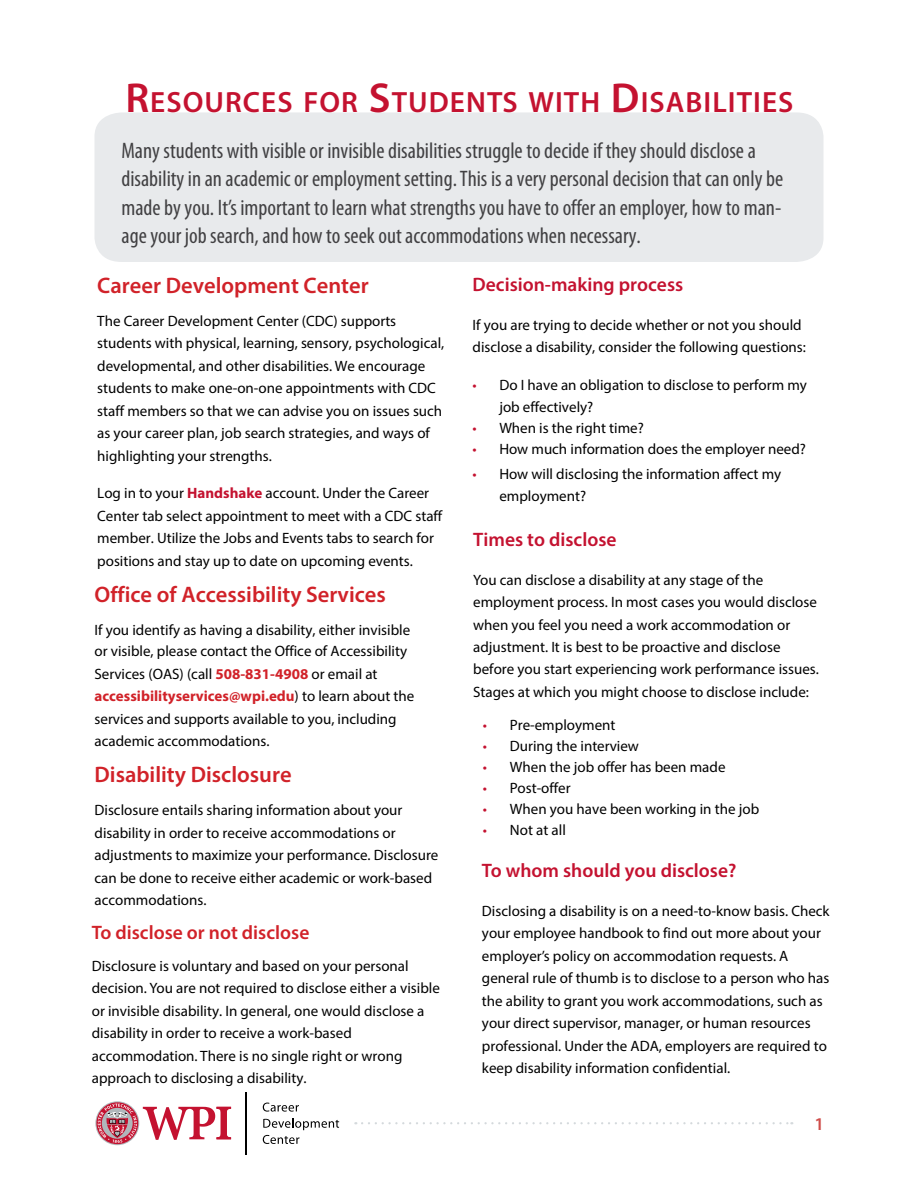
<style>
.page{position:relative;width:918px;height:1188px;background:#fff}
.page>*{position:absolute;margin:0;border:0;box-sizing:border-box;transform-origin:0 0}
.t1{font:600 29.4px "Myriad Pro";letter-spacing:.035em;color:#c41230}
.t2{font:condensed 22.5px/28.5px "Myriad Pro";color:#414042}
.t3{font:600 22.5px "Myriad Pro";color:#d12229}
.t4{font:600 19.5px "Myriad Pro";color:#c41230}
.t5{font:600 19.5px "Myriad Pro";color:#d12229}
.t6{font:600 18px "Myriad Pro";color:#cf4d4a}
.t7{font:15px/22.5px "Myriad Pro";color:#000}
.s1{font-size:42px}
.s2{font-weight:700;color:#c41230}
.s3{font-weight:700;color:#d12229}
.s4{color:#c41230}
</style>
<div class="page">
<div style="left:94px;top:112px;width:730px;height:150px;background:#e8eaec"></div>
<svg style="left:362px;top:1122px;width:430px;height:2px"></svg>
<hr style="left:245px;top:1092px;width:2px;height:62px;background:#000">
<svg style="left:95px;top:1101px;width:44px;height:44px"></svg>
<svg style="left:263px;top:1103px;width:36px;height:9px"></svg>
<svg style="left:263px;top:1118px;width:76px;height:26px"></svg>
<svg style="left:96px;top:1102px;width:135px;height:42px"></svg>
<h1 class="t1" style="left:125px;top:83px;width:670px"><span class="s1">R</span>ESOURCES FOR <span class="s1">S</span>TUDENTS WITH <span class="s1">D</span>ISABILITIES</h1>
<p class="t2" style="left:121px;top:136px;width:663px">Many students with visible or invisible disabilities struggle to decide if they should disclose a disability in an academic or employment setting. This is a very personal decision that can only be made by you. It’s important to learn what strengths you have to offer an employer, how to man&shy;age your job search, and how to seek out accommodations when necessary.</p>
<h2 class="t3" style="left:97px;top:271px;width:273px">Career Development Center</h2>
<p class="t7" style="left:97px;top:309px;width:349px">The Career Development Center (CDC) supports students with physical, learning, sensory, psychological, developmental, and other disabilities. We encourage students to make one-on-one appointments with CDC staff members so that we can advise you on issues such as your career plan, job search strategies, and ways of highlighting your strengths.</p>
<p class="t7" style="left:97px;top:482px;width:347px">Log in to your <span class="s2">Handshake</span> account. Under the Career Center tab select appointment to meet with a CDC staff member. Utilize the Jobs and Events tabs to search for positions and stay up to date on upcoming events.</p>
<h2 class="t3" style="left:95px;top:580px;width:293px">Office of Accessibility Services</h2>
<p class="t7" style="left:95px;top:618px;width:321px">If you identify as having a disability, either invisible or visible, please contact the Office of Accessibility Services (OAS) (call <span class="s3">508-831-4908</span> or email at <span class="s3">accessibilityservices@wpi.edu</span>) to learn about the services and supports available to you, including academic accommodations.</p>
<h2 class="t3" style="left:95px;top:760px;width:199px">Disability Disclosure</h2>
<p class="t7" style="left:95px;top:799px;width:345px">Disclosure entails sharing information about your disability in order to receive accommodations or adjustments to maximize your performance. Disclosure can be done to receive either academic or work-based accommodations.</p>
<h3 class="t5" style="left:92px;top:920px;width:219px">To disclose or not disclose</h3>
<p class="t7" style="left:92px;top:954px;width:350px">Disclosure is voluntary and based on your personal decision. You are not required to disclose either a visible or invisible disability. In general, one would disclose a disability in order to receive a work-based accommodation. There is no single right or wrong approach to disclosing a disability.</p>
<h3 class="t4" style="left:473px;top:272px;width:212px">Decision-making process</h3>
<p class="t7" style="left:473px;top:314px;width:335px;line-height:21.9px">If you are trying to decide whether or not you should disclose a disability, consider the following questions:</p>
<p class="t7" style="left:499px;top:373px;width:309px;text-indent:-27px"><span class="s4">•</span> Do I have an obligation to disclose to perform my job effectively?</p>
<p class="t7" style="left:472px;top:417px;width:173px"><span class="s4">•</span> When is the right time?</p>
<p class="t7" style="left:472px;top:438px;width:335px"><span class="s4">•</span> How much information does the employer need?</p>
<p class="t7" style="left:499px;top:462px;width:283px;text-indent:-27px"><span class="s4">•</span> How will disclosing the information affect my employment?</p>
<h3 class="t4" style="left:473px;top:527px;width:145px">Times to disclose</h3>
<p class="t7" style="left:473px;top:568px;width:347px">You can disclose a disability at any stage of the employment process. In most cases you would disclose when you feel you need a work accommodation or adjustment. It is best to be proactive and disclose before you start experiencing work performance issues.<br>Stages at which you might choose to disclose include:</p>
<p class="t7" style="left:483px;top:713px;width:134px"><span class="s4">•</span> Pre-employment</p>
<p class="t7" style="left:483px;top:734px;width:158px"><span class="s4">•</span> During the interview</p>
<p class="t7" style="left:483px;top:755px;width:244px"><span class="s4">•</span> When the job offer has been made</p>
<p class="t7" style="left:483px;top:776px;width:89px"><span class="s4">•</span> Post-offer</p>
<p class="t7" style="left:483px;top:797px;width:278px"><span class="s4">•</span> When you have been working in the job</p>
<p class="t7" style="left:483px;top:818px;width:84px"><span class="s4">•</span> Not at all</p>
<h3 class="t4" style="left:482px;top:858px;width:256px">To whom should you disclose?</h3>
<p class="t7" style="left:482px;top:899px;width:349px">Disclosing a disability is on a need-to-know basis. Check your employee handbook to find out more about your employer’s policy on accommodation requests. A general rule of thumb is to disclose to a person who has the ability to grant you work accommodations, such as your direct supervisor, manager, or human resources professional. Under the ADA, employers are required to keep disability information confidential.</p>
<p class="t6" style="left:815px;top:1112px;width:11px">1</p>
</div>
